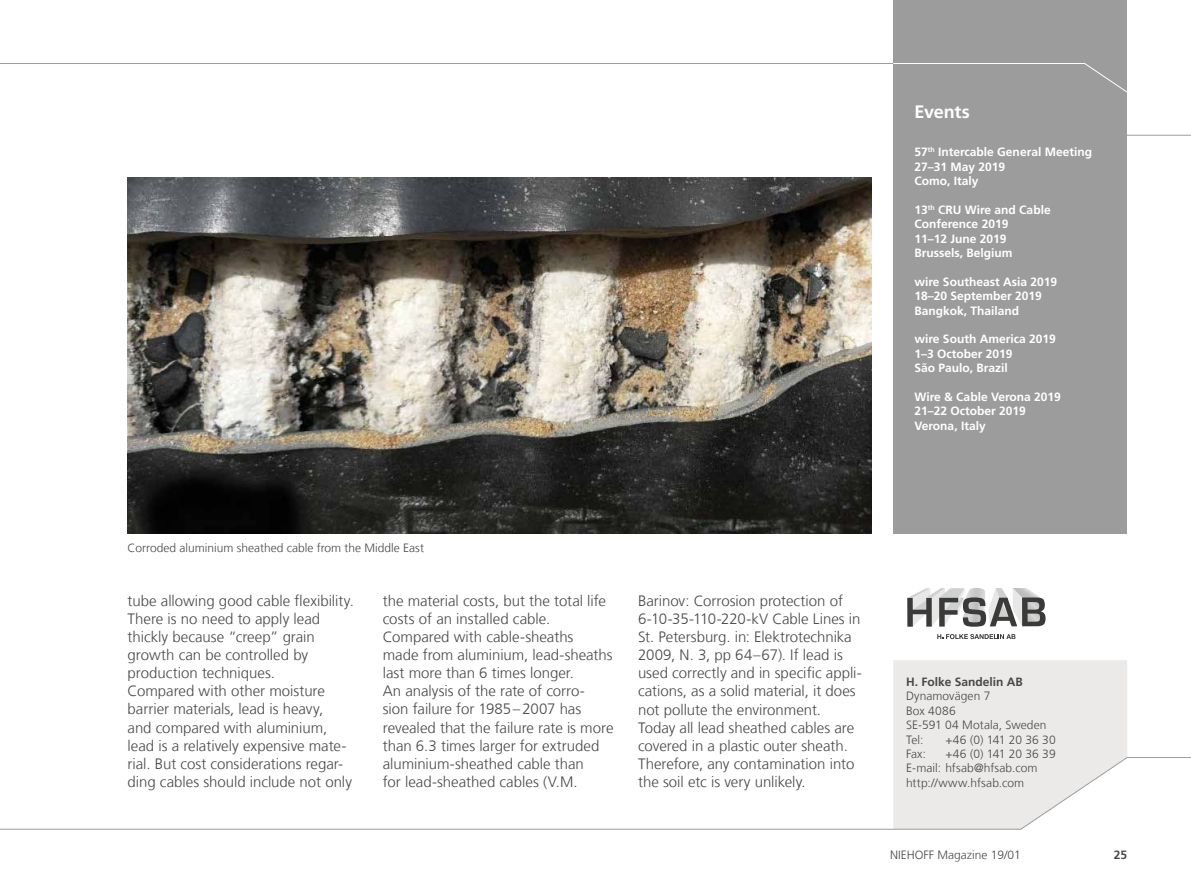
<style>
.page{position:relative;width:1191px;height:893px;background:#fff}
.page>*{position:absolute;margin:0;border:0;box-sizing:border-box;transform-origin:0 0}
.t1{font:700 18px "Frutiger LT Com";letter-spacing:-.01em;color:#fff}
.t2{font:300 15px/18px "Frutiger LT Com";color:#484847}
.t3{font:700 12px/14.4px "Frutiger LT Com";color:#fff}
.t4{font:300 12px/14.4px "Frutiger LT Com";color:#484847}
.t5{font:700 12px "Frutiger LT Com";color:#484847}
</style>
<div class="page">
<div style="left:893px;top:660px;width:234px;height:97px;background:#ebeae9"></div>
<img style="left:128px;top:178px;width:744px;height:356px">
<svg style="left:907px;top:588px;width:138px;height:39px"></svg>
<svg style="left:937px;top:634px;width:78px;height:5px"></svg>
<svg style="left:0;top:757px;width:1191px;height:73px"></svg>
<svg style="left:0;top:63px;width:1191px;height:73px"></svg>
<div style="left:893px;top:0;width:234px;height:534px;background:#9c9c9d"></div>
<svg style="left:893px;top:63px;width:234px;height:30px"></svg>
<p class="t1" style="left:914px;top:104px;width:57px">Events</p>
<p class="t3" style="left:914px;top:146px;width:179px">57<sup>th</sup> Intercable General Meeting<br>27–31 May 2019<br>Como, Italy</p>
<p class="t3" style="left:914px;top:204px;width:138px">13<sup>th</sup> CRU Wire and Cable<br>Conference 2019<br>11–12 June 2019<br>Brussels, Belgium</p>
<p class="t3" style="left:914px;top:276px;width:144px">wire Southeast Asia 2019<br>18–20 September 2019<br>Bangkok, Thailand</p>
<p class="t3" style="left:914px;top:333px;width:143px">wire South America 2019<br>1–3 October 2019<br>São Paulo, Brazil</p>
<p class="t3" style="left:914px;top:391px;width:148px">Wire &amp; Cable Verona 2019<br>21–22 October 2019<br>Verona, Italy</p>
<p class="t4" style="left:128px;top:541px;width:298px">Corroded aluminium sheathed cable from the Middle East</p>
<p class="t2" style="left:128px;top:593px;width:228px">tube allowing good cable flexibility.<br>There is no need to apply lead thickly because “creep” grain growth can be controlled by production techniques.<br>Compared with other moisture barrier materials, lead is heavy,<br>and compared with aluminium, lead is a relatively expensive mate&shy;rial. But cost considerations regar&shy;ding cables should include not only</p>
<p class="t2" style="left:383px;top:593px;width:232px">the material costs, but the total life costs of an installed cable.<br>Compared with cable-sheaths<br>made from aluminium, lead-sheaths last more than 6 times longer.<br>An analysis of the rate of corro&shy;sion failure for 1985–2007 has revealed that the failure rate is more than 6.3 times larger for extruded aluminium-sheathed cable than<br>for lead-sheathed cables (V.M.</p>
<p class="t2" style="left:638px;top:593px;width:225px">Barinov: Corrosion protection of 6-10-35-110-220-kV Cable Lines in St. Petersburg. in: Elektrotechnika 2009, N. 3, pp 64–67). If lead is used correctly and in specific appli&shy;cations, as a solid material, it does not pollute the environment.<br>Today all lead sheathed cables are covered in a plastic outer sheath.<br>Therefore, any contamination into the soil etc is very unlikely.</p>
<p class="t5" style="left:906px;top:677px;width:118px">H. Folke Sandelin AB</p>
<p class="t4" style="left:906px;top:690px;width:142px">Dynamovägen 7<br>Box 4086<br>SE-591 04 Motala, Sweden<br>Tel:</p>
<p class="t4" style="left:945px;top:733px;width:112px">+46 (0) 141 20 36 30</p>
<p class="t4" style="left:906px;top:748px;width:151px;text-indent:39px">+46 (0) 141 20 36 39<br>E-mail: hfsab@hfsab.com http://www.hfsab.com</p>
<p class="t4" style="left:906px;top:748px;width:22px">Fax:</p>
<p class="t4" style="left:890px;top:849px;width:132px">NIEHOFF Magazine 19/01</p>
<p class="t5" style="left:1113px;top:850px;width:15px">25</p>
</div>
